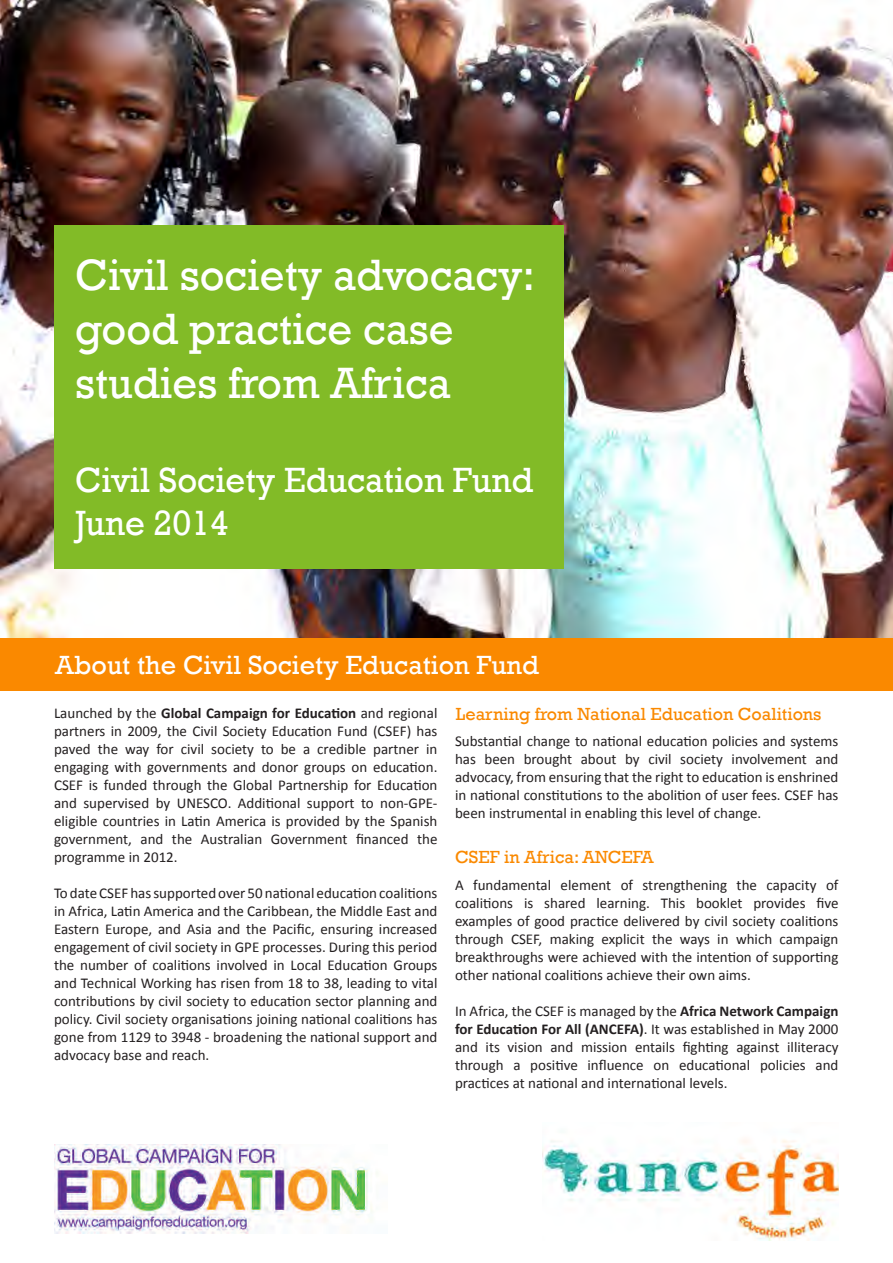
<style>
.page{position:relative;width:893px;height:1263px;background:#fff}
.page>*{position:absolute;margin:0;border:0;box-sizing:border-box;transform-origin:0 0}
.t1{font:45px/54px "Rockwell";color:#fff;scale:.96 1}
.t2{font:36px/43.2px "Rockwell";color:#fff;scale:.96 1}
.t3{font:27px "Rockwell";color:#fff}
.t4{font:18px "Rockwell";color:#fa8900}
.t5{font:15px/18px "Calibri";color:#231f20;text-align:justify}
.s1{font-weight:700}
</style>
<div class="page">
<img style="left:0;top:0;width:893px;height:638px">
<img style="left:54px;top:1145px;width:324px;height:88px">
<div style="left:54px;top:226px;width:509px;height:343px;background:#82bb27"></div>
<div style="left:0;top:638px;width:893px;height:53px;background:#fa8900"></div>
<img style="left:543px;top:1139px;width:296px;height:102px">
<h1 class="t1" style="left:75px;top:249px;width:481px">Civil society advocacy: good practice case studies from Africa</h1>
<h2 class="t2" style="left:75px;top:459px;width:478px">Civil Society Education Fund<br>June 2014</h2>
<h3 class="t3" style="left:55px;top:649px;width:485px">About the Civil Society Education Fund</h3>
<p class="t5" style="left:54px;top:704px;width:385px">Launched by the <span class="s1">Global Campaign for Education</span> and regional partners in 2009, the Civil Society Education Fund (CSEF) has paved the way for civil society to be a credible partner in engaging with governments and donor groups on education.<br>CSEF is funded through the Global Partnership for Education and supervised by UNESCO. Additional support to non-GPE&shy;eligible countries in Latin America is provided by the Spanish government, and the Australian Government financed the programme in 2012.</p>
<p class="t5" style="left:54px;top:884px;width:385px">To date CSEF has supported over 50 national education coalitions in Africa, Latin America and the Caribbean, the Middle East and Eastern Europe, and Asia and the Pacific, ensuring increased engagement of civil society in GPE processes. During this period the number of coalitions involved in Local Education Groups and Technical Working has risen from 18 to 38, leading to vital contributions by civil society to education sector planning and policy. Civil society organisations joining national coalitions has gone from 1129 to 3948 - broadening the national support and advocacy base and reach.</p>
<p class="t4" style="left:456px;top:704px;width:367px">Learning from National Education Coalitions</p>
<p class="t5" style="left:455px;top:732px;width:385px">Substantial change to national education policies and systems has been brought about by civil society involvement and advocacy, from ensuring that the right to education is enshrined in national constitutions to the abolition of user fees. CSEF has been instrumental in enabling this level of change.</p>
<p class="t4" style="left:455px;top:846px;width:200px">CSEF in Africa: ANCEFA</p>
<p class="t5" style="left:455px;top:876px;width:385px">A fundamental element of strengthening the capacity of coalitions is shared learning. This booklet provides five examples of good practice delivered by civil society coalitions through CSEF, making explicit the ways in which campaign breakthroughs were achieved with the intention of supporting other national coalitions achieve their own aims.</p>
<p class="t5" style="left:455px;top:1002px;width:385px">In Africa, the CSEF is managed by the <span class="s1">Africa Network Campaign for Education For All (ANCEFA)</span>. It was established in May 2000 and its vision and mission entails fighting against illiteracy through a positive influence on educational policies and practices at national and international levels.</p>
</div>
